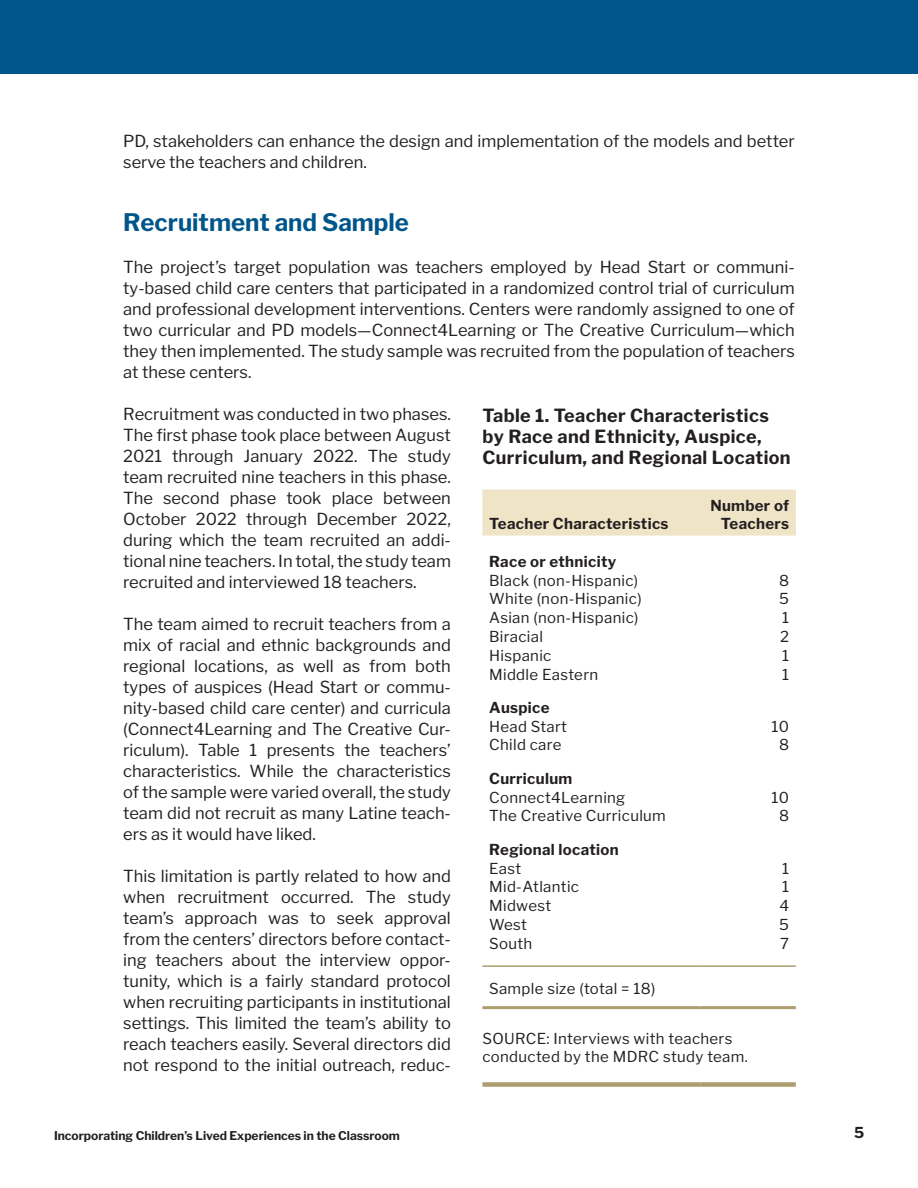
<style>
.page{position:relative;width:918px;height:1188px;background:#fff}
.page>*{position:absolute;margin:0;border:0;box-sizing:border-box;transform-origin:0 0}
.Subhead_A{font:700 24px "Libre Franklin";color:#00568a}
.Table_-_Title{font:700 18px/21px "Libre Franklin";letter-spacing:.02em;color:#231f20}
.Body_Text{font:16.5px/21px "Libre Franklin";color:#231f20;text-align:justify}
.Table_-_Row_Text{font:15px "Libre Franklin";letter-spacing:.02em;color:#231f20}
.Table_-_Source_Notes{font:15px/18px "Libre Franklin";letter-spacing:.02em;color:#231f20}
.Table_-_Row_Text-2{font:700 15px "Libre Franklin";letter-spacing:.02em;color:#231f20}
.Table_-_Column_Heads{font:700 15px/18px "Libre Franklin";letter-spacing:.02em;color:#231f20;text-align:right}
.Table_-_Row_Data{font:15px "Libre Franklin";color:#231f20}
.t1{font:700 12px "Libre Franklin";color:#231f20}
</style>
<div class="page">
<div style="left:0;top:0;width:918px;height:74px;background:#00568a"></div>
<div style="left:482px;top:490px;width:314px;height:46px;background:#efe4c6"></div>
<hr style="left:482px;top:965px;width:219px;height:2px;background:#ad9d6e">
<hr style="left:701px;top:965px;width:95px;height:2px;background:#ad9d6e">
<hr style="left:482px;top:1006px;width:219px;height:3px;background:#ad9d6e">
<hr style="left:701px;top:1006px;width:95px;height:3px;background:#ad9d6e">
<div style="left:482px;top:1082px;width:219px;height:5px;background:#ad9d6e"></div>
<div style="left:701px;top:1082px;width:95px;height:5px;background:#ad9d6e"></div>
<p class="Body_Text" style="left:123px;top:131px;width:673px">PD, stakeholders can enhance the design and implementation of the models and better serve the teachers and children.</p>
<p class="Subhead_A" style="left:123px;top:208px;width:287px">Recruitment and Sample</p>
<p class="Body_Text" style="left:123px;top:257px;width:673px">The project’s target population was teachers employed by Head Start or communi&shy;ty-based child care centers that participated in a randomized control trial of curriculum and professional development interventions. Centers were randomly assigned to one of two curricular and PD models—Connect4Learning or The Creative Curriculum—which they then implemented. The study sample was recruited from the population of teachers at these centers.</p>
<p class="Body_Text" style="left:123px;top:404px;width:329px">Recruitment was conducted in two phases.<br>The first phase took place between August 2021 through January 2022. The study team recruited nine teachers in this phase.<br>The second phase took place between October 2022 through December 2022, during which the team recruited an addi&shy;tional nine teachers. In total, the study team recruited and interviewed 18 teachers.</p>
<p class="Body_Text" style="left:123px;top:614px;width:329px">The team aimed to recruit teachers from a mix of racial and ethnic backgrounds and regional locations, as well as from both types of auspices (Head Start or commu&shy;nity-based child care center) and curricula (Connect4Learning and The Creative Cur&shy;riculum). Table 1 presents the teachers’ characteristics. While the characteristics of the sample were varied overall, the study team did not recruit as many Latine teach&shy;ers as it would have liked.</p>
<p class="Body_Text" style="left:123px;top:866px;width:329px">This limitation is partly related to how and when recruitment occurred. The study team’s approach was to seek approval from the centers’ directors before contact&shy;ing teachers about the interview oppor&shy;tunity, which is a fairly standard protocol when recruiting participants in institutional settings. This limited the team’s ability to reach teachers easily. Several directors did not respond to the initial outreach, reduc-</p>
<p class="Table_-_Title" style="left:482px;top:405px;width:310px">Table 1. Teacher Characteristics by Race and Ethnicity, Auspice,<br>Curriculum, and Regional Location</p>
<p class="Table_-_Column_Heads" style="left:710px;top:496px;width:80px">Number of<br>Teachers</p>
<p class="Table_-_Column_Heads" style="left:489px;top:514px;width:181px">Teacher Characteristics</p>
<p class="Table_-_Row_Text-2" style="left:489px;top:552px;width:129px">Race or ethnicity</p>
<p class="Table_-_Row_Text" style="left:489px;top:571px;width:150px">Black (non-Hispanic)</p>
<p class="Table_-_Row_Data" style="left:779px;top:571px;width:12px">8</p>
<p class="Table_-_Row_Text" style="left:489px;top:590px;width:154px">White (non-Hispanic)</p>
<p class="Table_-_Row_Data" style="left:779px;top:590px;width:11px">5</p>
<p class="Table_-_Row_Text" style="left:489px;top:609px;width:151px">Asian (non-Hispanic)</p>
<p class="Table_-_Row_Data" style="left:782px;top:609px;width:8px">1</p>
<p class="Table_-_Row_Text" style="left:489px;top:627px;width:55px">Biracial</p>
<p class="Table_-_Row_Data" style="left:780px;top:627px;width:10px">2</p>
<p class="Table_-_Row_Text" style="left:489px;top:646px;width:64px">Hispanic</p>
<p class="Table_-_Row_Data" style="left:782px;top:646px;width:8px">1</p>
<p class="Table_-_Row_Text" style="left:489px;top:665px;width:111px">Middle Eastern</p>
<p class="Table_-_Row_Data" style="left:782px;top:665px;width:8px">1</p>
<p class="Table_-_Row_Text-2" style="left:489px;top:698px;width:62px">Auspice</p>
<p class="Table_-_Row_Text" style="left:489px;top:717px;width:79px">Head Start</p>
<p class="Table_-_Row_Data" style="left:771px;top:717px;width:19px">10</p>
<p class="Table_-_Row_Text" style="left:489px;top:736px;width:74px">Child care</p>
<p class="Table_-_Row_Data" style="left:779px;top:736px;width:12px">8</p>
<p class="Table_-_Row_Text-2" style="left:489px;top:769px;width:85px">Curriculum</p>
<p class="Table_-_Row_Text" style="left:489px;top:788px;width:138px">Connect4Learning</p>
<p class="Table_-_Row_Data" style="left:771px;top:788px;width:19px">10</p>
<p class="Table_-_Row_Text" style="left:489px;top:807px;width:178px">The Creative Curriculum</p>
<p class="Table_-_Row_Data" style="left:779px;top:807px;width:12px">8</p>
<p class="Table_-_Row_Text-2" style="left:489px;top:840px;width:131px">Regional location</p>
<p class="Table_-_Row_Text" style="left:489px;top:859px;width:34px">East</p>
<p class="Table_-_Row_Data" style="left:782px;top:859px;width:8px">1</p>
<p class="Table_-_Row_Text" style="left:489px;top:878px;width:91px">Mid-Atlantic</p>
<p class="Table_-_Row_Data" style="left:782px;top:878px;width:8px">1</p>
<p class="Table_-_Row_Text" style="left:489px;top:897px;width:64px">Midwest</p>
<p class="Table_-_Row_Data" style="left:779px;top:897px;width:11px">4</p>
<p class="Table_-_Row_Text" style="left:489px;top:915px;width:39px">West</p>
<p class="Table_-_Row_Data" style="left:779px;top:915px;width:11px">5</p>
<p class="Table_-_Row_Text" style="left:489px;top:934px;width:45px">South</p>
<p class="Table_-_Row_Data" style="left:780px;top:934px;width:10px">7</p>
<p class="Table_-_Row_Text" style="left:489px;top:980px;width:168px">Sample size (total = 18)</p>
<p class="Table_-_Source_Notes" style="left:482px;top:1030px;width:267px">SOURCE: Interviews with teachers conducted by the MDRC study team.</p>
<p class="t1" style="left:54px;top:1128px;width:347px">Incorporating Children’s Lived Experiences in the Classroom</p>
<p class="Table_-_Column_Heads" style="left:854px;top:1124px;width:12px">5</p>
</div>
